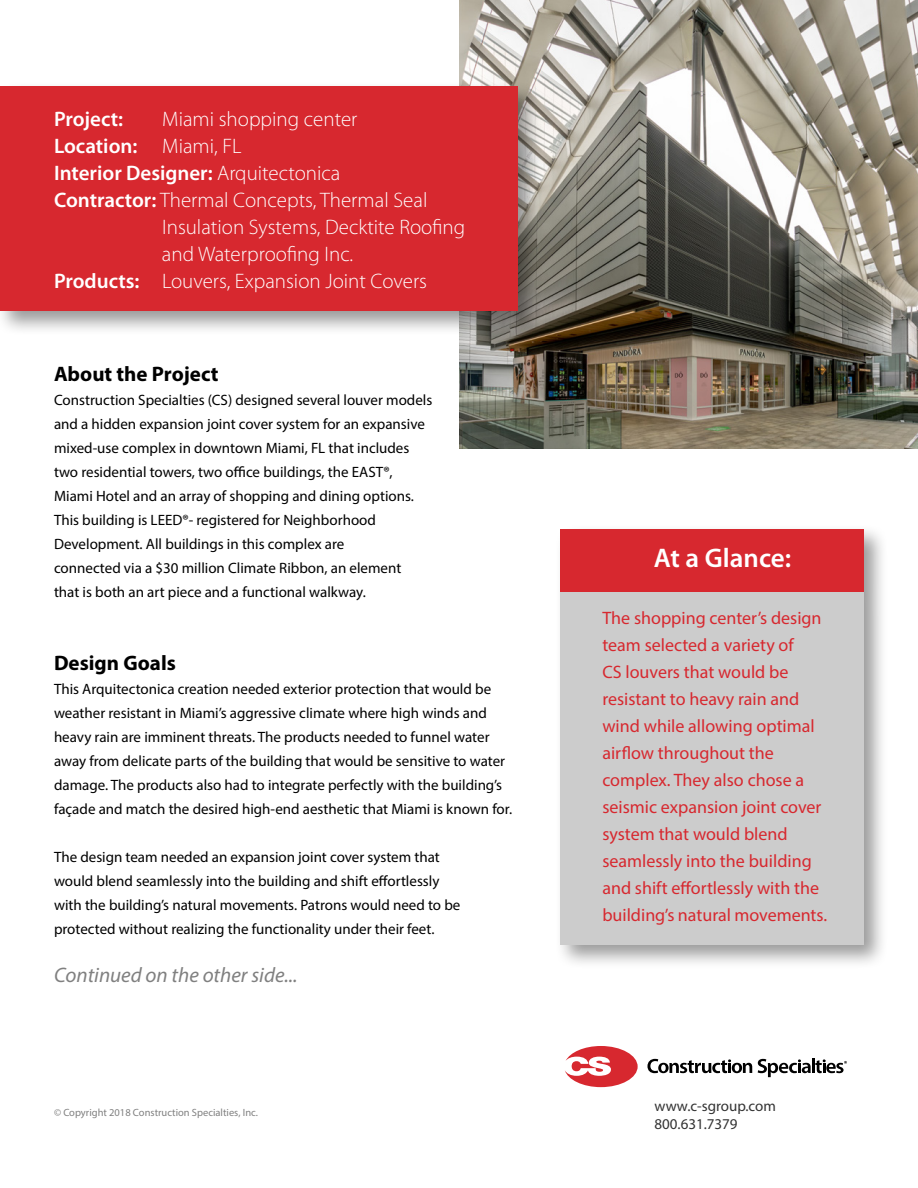
<style>
.page{position:relative;width:918px;height:1188px;background:#fff}
.page>*{position:absolute;margin:0;border:0;box-sizing:border-box;transform-origin:0 0}
.t1{font:600 27px "Myriad Pro";color:#fff}
.t2{font:300 21px "Myriad Pro";color:#fff}
.t3{font:600 21px "Myriad Pro";color:#fff}
.t4{font:700 21px "Myriad Pro";color:#000}
.t5{font:italic 21px "Myriad Pro";color:#808080}
.t6{font:18px/27px "Myriad Pro";color:#d7282f}
.t7{font:15px/24px "Myriad Pro";color:#000}
.t8{font:15px/18px "Myriad Pro";color:#333}
.t9{font:10.5px "Myriad Pro";color:#808080}
.s1{font-weight:300}
.s2{font-weight:600}
</style>
<div class="page">
<img style="left:459px;top:0;width:459px;height:448px">
<div style="left:555px;top:523px;width:334px;height:447px;background:#000;opacity:.4"></div>
<div style="left:561px;top:592px;width:303px;height:353px;background:#ccc"></div>
<div style="left:561px;top:529px;width:303px;height:63px;background:#d7282f"></div>
<div style="left:0;top:81px;width:542px;height:255px;background:#000;opacity:.4"></div>
<div style="left:0;top:86px;width:517px;height:225px;background:#d7282f"></div>
<svg style="left:565px;top:1046px;width:73px;height:41px"></svg>
<hr style="left:812px;top:1058px;width:3px;height:15px;background:#000">
<svg style="left:647px;top:1059px;width:105px;height:14px"></svg>
<svg style="left:758px;top:1059px;width:89px;height:18px"></svg>
<h2 class="t3" style="left:54px;top:105px;width:71px">Project:</h2>
<h2 class="t2" style="left:162px;top:106px;width:197px">Miami shopping center</h2>
<h2 class="t3" style="left:54px;top:133px;width:189px">Location: <span class="s1">Miami, FL</span></h2>
<h2 class="t3" style="left:54px;top:160px;width:288px">Interior Designer: <span class="s1">Arquitectonica</span></h2>
<h2 class="t2" style="left:54px;top:187px;width:375px"><span class="s2">Contractor:</span> Thermal Concepts, Thermal Seal</h2>
<h2 class="t2" style="left:162px;top:214px;width:305px">Insulation Systems, Decktite Roofing</h2>
<h2 class="t2" style="left:162px;top:241px;width:193px">and Waterproofing Inc.</h2>
<h2 class="t2" style="left:54px;top:268px;width:375px"><span class="s2">Products:</span> Louvers, Expansion Joint Covers</h2>
<h2 class="t4" style="left:54px;top:360px;width:166px">About the Project</h2>
<p class="t7" style="left:54px;top:388px;width:380px">Construction Specialties (CS) designed several louver models and a hidden expansion joint cover system for an expansive mixed-use complex in downtown Miami, FL that includes two residential towers, two office buildings, the EAST®, Miami Hotel and an array of shopping and dining options.<br>This building is LEED®- registered for Neighborhood Development. All buildings in this complex are<br>connected via a $30 million Climate Ribbon, an element<br>that is both an art piece and a functional walkway.</p>
<h2 class="t4" style="left:54px;top:649px;width:123px">Design Goals</h2>
<p class="t7" style="left:54px;top:677px;width:460px">This Arquitectonica creation needed exterior protection that would be weather resistant in Miami’s aggressive climate where high winds and heavy rain are imminent threats. The products needed to funnel water away from delicate parts of the building that would be sensitive to water damage. The products also had to integrate perfectly with the building’s façade and match the desired high-end aesthetic that Miami is known for.</p>
<p class="t7" style="left:54px;top:845px;width:408px">The design team needed an expansion joint cover system that would blend seamlessly into the building and shift effortlessly with the building’s natural movements. Patrons would need to be protected without realizing the functionality under their feet.</p>
<h2 class="t5" style="left:54px;top:962px;width:245px">Continued on the other side...</h2>
<p class="t9" style="left:54px;top:1106px;width:205px">© Copyright 2018 Construction Specialties, Inc.</p>
<h1 class="t1" style="left:654px;top:541px;width:139px">At a Glance:</h1>
<p class="t6" style="left:602px;top:604px;width:226px">The shopping center’s design team selected a variety of<br>CS louvers that would be resistant to heavy rain and wind while allowing optimal airflow throughout the complex. They also chose a seismic expansion joint cover system that would blend seamlessly into the building and shift effortlessly with the building’s natural movements.</p>
<p class="t8" style="left:654px;top:1097px;width:123px">www.c-sgroup.com<br>800.631.7379</p>
</div>
